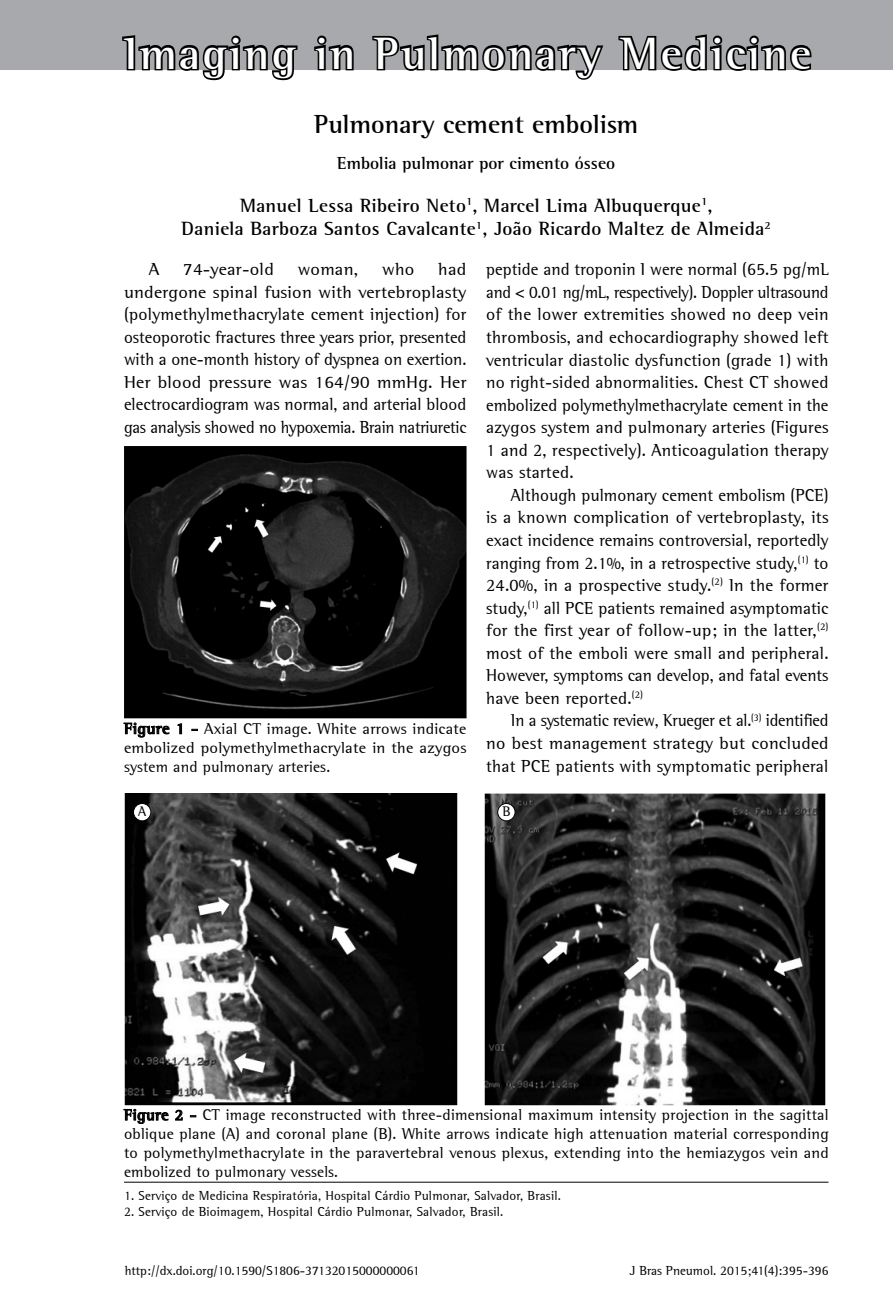
<style>
.page{position:relative;width:893px;height:1315px;background:#fff}
.page>*{position:absolute;margin:0;border:0;box-sizing:border-box;transform-origin:0 0}
.t1{font:700 45.5px "Libre Semi Serif S Si";letter-spacing:.05em;color:#fff}
.t2{font:700 26.25px "Libre Semi Serif S Si";color:#000}
.t3{font:700 19.25px/23.1px "Libre Semi Serif S Si";letter-spacing:.015em;color:#000;text-align:center}
.t4{font:17.5px/22.6px "Libre Semi Serif S Si";letter-spacing:.015em;color:#000;text-align:justify}
.t5{font:17.5px/22.4px "Libre Semi Serif S Si";letter-spacing:.015em;color:#000;text-align:justify;scale:1.05 1}
.t6{font:17.5px/22.6px "Libre Semi Serif S Si";letter-spacing:.015em;color:#000;text-align:justify;scale:.96 1}
.t7{font:700 17.5px "Libre Semi Serif S Si";color:#000}
.t8{font:15.75px/18.9px "Libre Semi Serif S Si";letter-spacing:.015em;color:#000;text-align:justify}
.t9{font:14px "Libre Semi Serif S Si";color:#000}
.t10{font:13.12px "Libre Semi Serif S Si";letter-spacing:.015em;color:#000}
.s1{font-weight:700}
</style>
<div class="page">
<div style="left:0;top:0;width:893px;height:70px;background:#a7a9ac"></div>
<hr style="left:124px;top:1181px;width:704px;height:1px;background:#000">
<svg style="left:124px;top:1109px;width:44px;height:14px"></svg>
<svg style="left:175px;top:1110px;width:7px;height:10px"></svg>
<svg style="left:190px;top:1115px;width:6px;height:2px"></svg>
<img style="left:124px;top:446px;width:342px;height:273px">
<img style="left:484px;top:793px;width:341px;height:312px">
<img style="left:124px;top:793px;width:334px;height:312px">
<div style="left:133px;top:803px;width:18px;height:18px;background:#fff;border-radius:50%"></div>
<div style="left:133px;top:803px;width:18px;height:18px;border:1px solid #000;border-radius:50%"></div>
<div style="left:498px;top:803px;width:17px;height:18px;background:#fff;border-radius:50%"></div>
<div style="left:497px;top:803px;width:18px;height:18px;border:1px solid #000;border-radius:50%"></div>
<svg style="left:124px;top:723px;width:45px;height:14px"></svg>
<svg style="left:178px;top:723px;width:4px;height:11px"></svg>
<svg style="left:122px;top:35px;width:176px;height:46px"></svg>
<svg style="left:314px;top:35px;width:40px;height:36px"></svg>
<svg style="left:372px;top:34px;width:232px;height:46px"></svg>
<svg style="left:618px;top:34px;width:194px;height:37px"></svg>
<h1 class="t1" style="left:124px;top:26px;width:689px">Imaging in Pulmonary Medicine</h1>
<h2 class="t2" style="left:314px;top:108px;width:325px">Pulmonary cement embolism</h2>
<p class="t7" style="left:337px;top:152px;width:279px">Embolia pulmonar por cimento ósseo</p>
<p class="t3" style="left:182px;top:194px;width:591px">Manuel Lessa Ribeiro Neto<sup>1</sup>, Marcel Lima Albuquerque<sup>1</sup>,<br>Daniela Barboza Santos Cavalcante<sup>1</sup>, João Ricardo Maltez de Almeida<sup>2</sup></p>
<p class="t5" style="left:124px;top:258px;width:328px;text-indent:314px">had undergone spinal fusion with vertebroplasty (polymethylmethacrylate cement injection) for osteoporotic fractures three years prior, presented with a one-month history of dyspnea on exertion.<br>Her blood pressure was 164/90 mmHg. Her electrocardiogram was normal, and arterial blood gas analysis showed no hypoxemia. Brain natriuretic</p>
<p class="t5" style="left:149px;top:258px;width:12px">A</p>
<p class="t5" style="left:183px;top:258px;width:88px">74-year-old</p>
<p class="t5" style="left:298px;top:258px;width:59px">woman,</p>
<p class="t5" style="left:382px;top:258px;width:32px">who</p>
<p class="t8" style="left:124px;top:719px;width:344px"><span class="s1">Figure 1 -</span> Axial CT image. White arrows indicate embolized polymethylmethacrylate in the azygos system and pulmonary arteries.</p>
<p class="t4" style="left:486px;top:258px;width:344px">peptide and troponin I were normal (65.5 pg/mL and &lt; 0.01 ng/mL, respectively). Doppler ultrasound of the lower extremities showed no deep vein thrombosis, and echocardiography showed left ventricular diastolic dysfunction (grade 1) with no right-sided abnormalities. Chest CT showed embolized polymethylmethacrylate cement in the azygos system and pulmonary arteries (Figures 1 and 2, respectively). Anticoagulation therapy was started.</p>
<p class="t4" style="left:486px;top:483px;width:344px;text-indent:25px">Although pulmonary cement embolism (PCE) is a known complication of vertebroplasty, its exact incidence remains controversial, reportedly ranging from 2.1%, in a retrospective study,<sup>(1)</sup> to 24.0%, in a prospective study.<sup>(2)</sup> In the former study,<sup>(1)</sup> all PCE patients remained asymptomatic for the first year of follow-up; in the latter,<sup>(2) </sup>most of the emboli were small and peripheral.<br>However, symptoms can develop, and fatal events have been reported.<sup>(2)</sup></p>
<p class="t6" style="left:486px;top:709px;width:358px;text-indent:25px">In a systematic review, Krueger et al.<sup>(3)</sup> identified no best management strategy but concluded that PCE patients with symptomatic peripheral</p>
<p class="t9" style="left:138px;top:803px;width:10px">A</p>
<p class="t9" style="left:502px;top:803px;width:10px">B</p>
<p class="t8" style="left:124px;top:1105px;width:706px"><span class="s1">Figure 2 -</span> CT image reconstructed with three-dimensional maximum intensity projection in the sagittal oblique plane (A) and coronal plane (B). White arrows indicate high attenuation material corresponding to polymethylmethacrylate in the paravertebral venous plexus, extending into the hemiazygos vein and embolized to pulmonary vessels.</p>
<p class="t10" style="left:124px;top:1187px;width:438px">1. Serviço de Medicina Respiratória, Hospital Cárdio Pulmonar, Salvador, Brasil.</p>
<p class="t10" style="left:124px;top:1203px;width:381px">2. Serviço de Bioimagem, Hospital Cárdio Pulmonar, Salvador, Brasil.</p>
<p class="t10" style="left:125px;top:1263px;width:296px">http://dx.doi.org/10.1590/S1806-37132015000000061</p>
<p class="t10" style="left:630px;top:1263px;width:200px">J Bras Pneumol. 2015;41(4):395-396</p>
</div>
